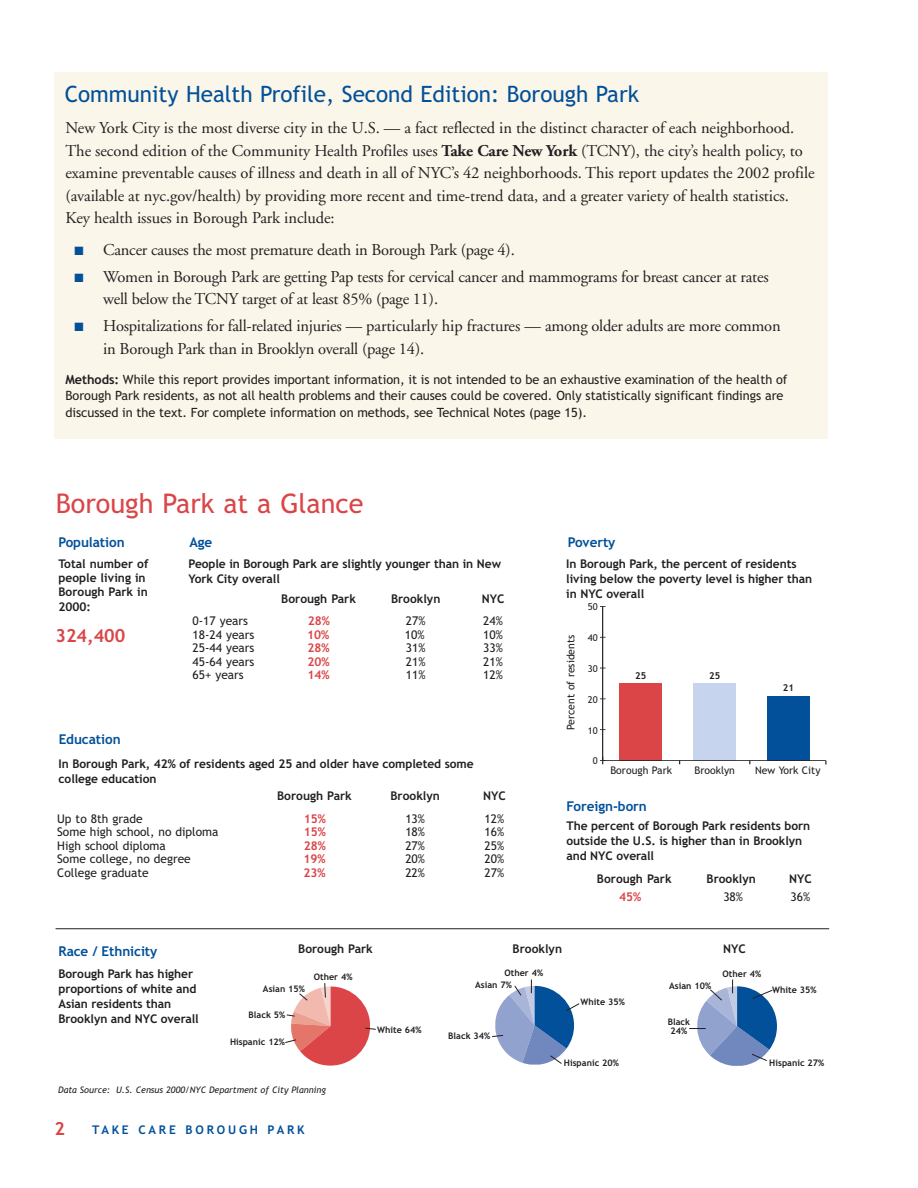
<style>
.page{position:relative;width:918px;height:1188px;background:#fff}
.page>*{position:absolute;margin:0;border:0;box-sizing:border-box;transform-origin:0 0}
.t1{font:27px "Trebuchet MS";color:#db4548}
.t2{font:22.5px "Trebuchet MS";color:#015099}
.t3{font:700 18px "Trebuchet MSPS";color:#db4548}
.t4{font:16.5px/22.5px "Adobe Garamond";letter-spacing:-.005em;color:#231f20}
.t5{font:700 13.5px "Trebuchet MSPS";letter-spacing:-.005em;color:#015099}
.t6{font:12.75px/16.5px "Trebuchet MS";letter-spacing:-.005em;color:#231f20}
.t7{font:700 12px/15px "Trebuchet MSPS";letter-spacing:-.005em;color:#231f20}
.t8{font:12px "Trebuchet MS";color:#231f20}
.t9{font:700 12px "Trebuchet MSPS";color:#db4548}
.t10{font:700 12px "Trebuchet MSPS";letter-spacing:.235em;color:#015099}
.t11{font:10.5px "Trebuchet MS";color:#231f20}
.t12{font:9.45px "Trebuchet MS";color:#231f20}
.t13{font:700 9.45px "Trebuchet MS";color:#231f20}
.t14{font:700 9px/9px "Trebuchet MSPS";color:#231f20;text-align:center}
.t15{font:italic 9px "Trebuchet MSPS";color:#231f20}
.s1{font-weight:700}
.s2{color:#015099}
.s3{font-family:"Trebuchet MSPS";font-weight:700}
</style>
<div class="page">
<div style="left:54px;top:72px;width:774px;height:367px;background:#fbf6ea"></div>
<div style="left:767px;top:696px;width:43px;height:64px;background:#015099"></div>
<div style="left:693px;top:683px;width:42px;height:77px;background:#c6d5ed"></div>
<div style="left:619px;top:683px;width:42px;height:77px;background:#db4548"></div>
<hr style="left:603px;top:760px;width:223px;height:1px;background:#231f20">
<hr style="left:602px;top:606px;width:1px;height:154px;background:#231f20">
<svg style="left:600px;top:757px;width:6px;height:7px"></svg>
<svg style="left:492px;top:980px;width:88px;height:85px"></svg>
<svg style="left:689px;top:980px;width:88px;height:86px"></svg>
<hr style="left:56px;top:928px;width:773px;height:1px;background:#231f20">
<svg style="left:285px;top:983px;width:91px;height:82px"></svg>
<h2 class="t2" style="left:65px;top:81px;width:576px">Community Health Profile, Second Edition: Borough Park</h2>
<p class="t4" style="left:65px;top:118px;width:751px">New York City is the most diverse city in the U.S. — a fact reflected in the distinct character of each neighborhood.<br>The second edition of the Community Health Profiles uses <span class="s1">Take Care New York</span> (TCNY), the city’s health policy, to examine preventable causes of illness and death in all of NYC’s 42 neighborhoods. This report updates the 2002 profile (available at nyc.gov/health) by providing more recent and time-trend data, and a greater variety of health statistics.<br>Key health issues in Borough Park include:</p>
<p class="t4" style="left:74px;top:240px;width:442px"><span class="s2">■</span> Cancer causes the most premature death in Borough Park (page 4).</p>
<p class="t4" style="left:103px;top:267px;width:667px;text-indent:-29px"><span class="s2">■</span> Women in Borough Park are getting Pap tests for cervical cancer and mammograms for breast cancer at rates well below the TCNY target of at least 85% (page 11).</p>
<p class="t4" style="left:103px;top:316px;width:679px;text-indent:-29px"><span class="s2">■</span> Hospitalizations for fall-related injuries — particularly hip fractures — among older adults are more common in Borough Park than in Brooklyn overall (page 14).</p>
<p class="t6" style="left:65px;top:371px;width:724px"><span class="s3">Methods:</span> While this report provides important information, it is not intended to be an exhaustive examination of the health of<br>Borough Park residents, as not all health problems and their causes could be covered. Only statistically significant findings are discussed in the text. For complete information on methods, see Technical Notes (page 15).</p>
<h1 class="t1" style="left:56px;top:488px;width:309px">Borough Park at a Glance</h1>
<p class="t5" style="left:58px;top:537px;width:68px">Population</p>
<p class="t7" style="left:59px;top:557px;width:91px;line-height:14.4px">Total number of people living in<br>Borough Park in<br>2000:</p>
<p class="t3" style="left:56px;top:629px;width:71px">324,400</p>
<p class="t5" style="left:59px;top:735px;width:63px">Education</p>
<p class="t5" style="left:189px;top:537px;width:24px">Age</p>
<p class="t5" style="left:568px;top:537px;width:49px">Poverty</p>
<p class="t7" style="left:189px;top:557px;width:314px">People in Borough Park are slightly younger than in New<br>York City overall</p>
<p class="t7" style="left:566px;top:557px;width:247px">In Borough Park, the percent of residents living below the poverty level is higher than in NYC overall</p>
<p class="t7" style="left:281px;top:592px;width:76px">Borough Park</p>
<p class="t7" style="left:391px;top:592px;width:51px">Brooklyn</p>
<p class="t7" style="left:482px;top:592px;width:24px">NYC</p>
<p class="t12" style="left:588px;top:602px;width:11px">50</p>
<p class="t8" style="left:193px;top:614px;width:57px">0-17 years</p>
<p class="t9" style="left:308px;top:617px;width:24px">28%</p>
<p class="t8" style="left:406px;top:614px;width:21px">27%</p>
<p class="t8" style="left:483px;top:614px;width:21px">24%</p>
<p class="t8" style="left:193px;top:628px;width:63px">18-24 years</p>
<p class="t9" style="left:307px;top:630px;width:24px">10%</p>
<p class="t8" style="left:405px;top:628px;width:21px">10%</p>
<p class="t8" style="left:483px;top:628px;width:21px">10%</p>
<p class="t8" style="left:193px;top:641px;width:63px">25-44 years</p>
<p class="t9" style="left:307px;top:644px;width:24px">28%</p>
<p class="t8" style="left:406px;top:641px;width:21px">31%</p>
<p class="t8" style="left:483px;top:641px;width:21px">33%</p>
<p class="t8" style="left:193px;top:655px;width:63px">45-64 years</p>
<p class="t9" style="left:307px;top:657px;width:24px">20%</p>
<p class="t8" style="left:406px;top:655px;width:21px">21%</p>
<p class="t8" style="left:483px;top:655px;width:21px">21%</p>
<p class="t8" style="left:193px;top:668px;width:53px">65+ years</p>
<p class="t9" style="left:307px;top:671px;width:24px">14%</p>
<p class="t8" style="left:406px;top:668px;width:21px">11%</p>
<p class="t8" style="left:483px;top:668px;width:21px">12%</p>
<p class="t11" style="left:565px;top:730px;width:97px;rotate:-90deg">Percent of residents</p>
<p class="t12" style="left:588px;top:632px;width:11px">40</p>
<p class="t12" style="left:588px;top:663px;width:11px">30</p>
<p class="t12" style="left:588px;top:694px;width:11px">20</p>
<p class="t12" style="left:588px;top:725px;width:11px">10</p>
<p class="t13" style="left:635px;top:671px;width:13px">25</p>
<p class="t13" style="left:709px;top:670px;width:13px">25</p>
<p class="t13" style="left:783px;top:682px;width:13px">21</p>
<p class="t7" style="left:59px;top:758px;width:417px">In Borough Park, 42% of residents aged 25 and older have completed some college education</p>
<p class="t7" style="left:277px;top:790px;width:76px">Borough Park</p>
<p class="t7" style="left:391px;top:790px;width:51px">Brooklyn</p>
<p class="t7" style="left:483px;top:790px;width:24px">NYC</p>
<p class="t8" style="left:57px;top:812px;width:87px">Up to 8th grade</p>
<p class="t9" style="left:304px;top:814px;width:24px">15%</p>
<p class="t8" style="left:405px;top:812px;width:21px">13%</p>
<p class="t8" style="left:485px;top:812px;width:21px">12%</p>
<p class="t8" style="left:57px;top:825px;width:163px">Some high school, no diploma</p>
<p class="t9" style="left:304px;top:828px;width:24px">15%</p>
<p class="t8" style="left:405px;top:825px;width:21px">18%</p>
<p class="t8" style="left:485px;top:825px;width:21px">16%</p>
<p class="t8" style="left:57px;top:839px;width:110px">High school diploma</p>
<p class="t9" style="left:304px;top:841px;width:24px">28%</p>
<p class="t8" style="left:405px;top:839px;width:21px">27%</p>
<p class="t8" style="left:485px;top:839px;width:21px">25%</p>
<p class="t8" style="left:57px;top:852px;width:135px">Some college, no degree</p>
<p class="t9" style="left:303px;top:855px;width:24px">19%</p>
<p class="t8" style="left:405px;top:852px;width:21px">20%</p>
<p class="t8" style="left:485px;top:852px;width:21px">20%</p>
<p class="t8" style="left:57px;top:866px;width:93px">College graduate</p>
<p class="t9" style="left:303px;top:868px;width:24px">23%</p>
<p class="t8" style="left:405px;top:866px;width:21px">22%</p>
<p class="t8" style="left:485px;top:866px;width:21px">27%</p>
<p class="t12" style="left:593px;top:756px;width:6px">0</p>
<p class="t11" style="left:610px;top:765px;width:63px">Borough Park</p>
<p class="t11" style="left:694px;top:765px;width:42px">Brooklyn</p>
<p class="t11" style="left:755px;top:765px;width:67px">New York City</p>
<p class="t5" style="left:566px;top:801px;width:82px">Foreign-born</p>
<p class="t7" style="left:566px;top:820px;width:245px">The percent of Borough Park residents born outside the U.S. is higher than in Brooklyn and NYC overall</p>
<p class="t7" style="left:597px;top:872px;width:76px">Borough Park</p>
<p class="t7" style="left:707px;top:872px;width:51px">Brooklyn</p>
<p class="t7" style="left:789px;top:872px;width:24px">NYC</p>
<p class="t9" style="left:619px;top:892px;width:24px">45%</p>
<p class="t8" style="left:723px;top:889px;width:21px">38%</p>
<p class="t8" style="left:791px;top:889px;width:21px">36%</p>
<p class="t5" style="left:58px;top:947px;width:100px">Race / Ethnicity</p>
<p class="t7" style="left:58px;top:967px;width:142px">Borough Park has higher proportions of white and<br>Asian residents than<br>Brooklyn and NYC overall</p>
<p class="t7" style="left:298px;top:942px;width:76px">Borough Park</p>
<p class="t7" style="left:513px;top:942px;width:51px">Brooklyn</p>
<p class="t7" style="left:723px;top:943px;width:24px">NYC</p>
<p class="t14" style="left:314px;top:973px;width:40px">Other 4%</p>
<p class="t14" style="left:505px;top:969px;width:40px">Other 4%</p>
<p class="t14" style="left:723px;top:970px;width:40px">Other 4%</p>
<p class="t14" style="left:475px;top:982px;width:38px">Asian 7%</p>
<p class="t14" style="left:669px;top:982px;width:44px">Asian 10%</p>
<p class="t14" style="left:668px;top:1019px;width:24px">Black<br>24%</p>
<p class="t14" style="left:263px;top:985px;width:44px">Asian 15%</p>
<p class="t14" style="left:249px;top:1011px;width:38px">Black 5%</p>
<p class="t14" style="left:580px;top:998px;width:46px">White 35%</p>
<p class="t14" style="left:377px;top:1026px;width:46px">White 64%</p>
<p class="t14" style="left:448px;top:1032px;width:44px">Black 34%</p>
<p class="t14" style="left:230px;top:1038px;width:57px">Hispanic 12%</p>
<p class="t14" style="left:564px;top:1059px;width:57px">Hispanic 20%</p>
<p class="t15" style="left:58px;top:1087px;width:269px">Data Source: U.S. Census 2000/NYC Department of City Planning</p>
<p class="t14" style="left:772px;top:986px;width:46px">White 35%</p>
<p class="t14" style="left:769px;top:1060px;width:57px">Hispanic 27%</p>
<p class="t3" style="left:54px;top:1122px;width:12px">2</p>
<p class="t10" style="left:92px;top:1126px;width:214px">TAKE CARE BOROUGH PARK</p>
</div>
